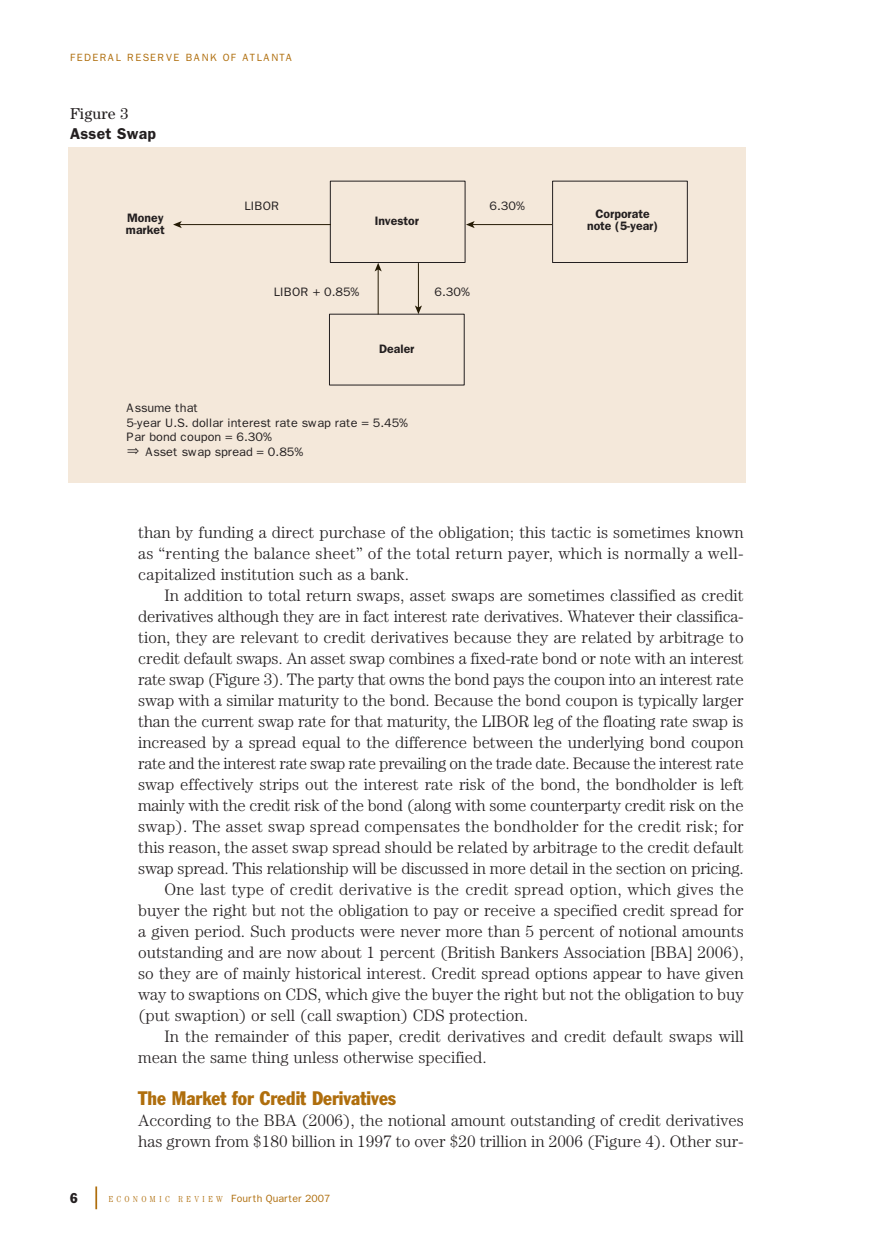
<style>
.page{position:relative;width:882px;height:1260px;background:#fff}
.page>*{position:absolute;margin:0;border:0;box-sizing:border-box;transform-origin:0 0}
.t1{font:condensed 19.25px "Franklin Gothic";color:#af6e0d}
.t2{font:300 16.62px/21px "Century";color:#231f20;text-align:justify}
.t3{font:300 16.62px "Century";letter-spacing:-.02em;color:#231f20}
.t4{font:600 15.75px "Franklin Gothic";letter-spacing:.02em;color:#231f20}
.t5{font:15.75px "Century";letter-spacing:.015em;color:#231f20}
.t6{font:condensed 14px "Franklin Gothic";color:#231f20}
.t7{font:12.25px "Franklin Gothic";color:#231f20}
.t8{font:600 12.25px/12.2px "Franklin Gothic";color:#231f20}
.t9{font:10.5px "Franklin Gothic";color:#af6e0d}
.t10{font:10.5px "Franklin Gothic";letter-spacing:.12em;color:#af6e0d}
.s1{font-family:"Century";font-weight:300;font-stretch:condensed;font-size:8.75px}
</style>
<div class="page">
<hr style="left:95px;top:1186px;width:2px;height:23px;background:#af6e0d">
<div style="left:68px;top:147px;width:678px;height:336px;background:#f4e8da"></div>
<svg style="left:329px;top:180px;width:359px;height:206px"></svg>
<hr style="left:179px;top:224px;width:152px;height:1px;background:#241a04">
<svg style="left:173px;top:221px;width:9px;height:7px"></svg>
<hr style="left:472px;top:224px;width:80px;height:1px;background:#241a04">
<svg style="left:466px;top:221px;width:9px;height:7px"></svg>
<hr style="left:378px;top:269px;width:1px;height:45px;background:#241a04">
<svg style="left:375px;top:263px;width:7px;height:8px"></svg>
<hr style="left:418px;top:263px;width:1px;height:45px;background:#241a04">
<svg style="left:415px;top:305px;width:7px;height:9px"></svg>
<p class="t10" style="left:70px;top:54px;width:224px">FEDERAL RESERVE BANK OF ATLANTA</p>
<p class="t5" style="left:70px;top:108px;width:60px">Figure 3</p>
<p class="t4" style="left:70px;top:128px;width:88px">Asset Swap</p>
<p class="t7" style="left:245px;top:201px;width:37px">LIBOR</p>
<p class="t7" style="left:490px;top:201px;width:37px">6.30%</p>
<p class="t8" style="left:126px;top:212px;width:40px">Money market</p>
<p class="t8" style="left:375px;top:216px;width:46px">Investor</p>
<p class="t7" style="left:274px;top:288px;width:87px">LIBOR + 0.85%</p>
<p class="t7" style="left:435px;top:288px;width:37px">6.30%</p>
<p class="t8" style="left:379px;top:344px;width:37px">Dealer</p>
<p class="t7" style="left:127px;top:404px;width:73px">Assume that</p>
<p class="t7" style="left:127px;top:418px;width:283px">5-year U.S. dollar interest rate swap rate = 5.45%</p>
<p class="t7" style="left:127px;top:433px;width:147px">Par bond coupon = 6.30%</p>
<p class="t7" style="left:146px;top:448px;width:159px">Asset swap spread = 0.85%</p>
<p class="t8" style="left:587px;top:209px;width:73px;text-align:center">Corporate note (5-year)</p>
<p class="t2" style="left:138px;top:523px;width:607px">than by funding a direct purchase of the obligation; this tactic is sometimes known as “renting the balance sheet” of the total return payer, which is normally a well&shy;capitalized institution such as a bank.</p>
<p class="t2" style="left:164px;top:586px;width:581px">In addition to total return swaps, asset swaps are sometimes classified as credit</p>
<p class="t2" style="left:138px;top:607px;width:607px">derivatives although they are in fact interest rate derivatives. Whatever their classifica-</p>
<p class="t2" style="left:138px;top:628px;width:607px">tion, they are relevant to credit derivatives because they are related by arbitrage to</p>
<p class="t2" style="left:138px;top:649px;width:607px">credit default swaps. An asset swap combines a fixed-rate bond or note with an interest</p>
<p class="t3" style="left:138px;top:674px;width:607px">rate swap (Figure 3). The party that owns the bond pays the coupon into an interest rate</p>
<p class="t2" style="left:138px;top:691px;width:607px">swap with a similar maturity to the bond. Because the bond coupon is typically larger</p>
<p class="t2" style="left:138px;top:712px;width:607px">than the current swap rate for that maturity, the LIBOR leg of the floating rate swap is</p>
<p class="t2" style="left:138px;top:733px;width:607px">increased by a spread equal to the difference between the underlying bond coupon</p>
<p class="t3" style="left:138px;top:758px;width:607px">rate and the interest rate swap rate prevailing on the trade date. Because the interest rate</p>
<p class="t2" style="left:138px;top:775px;width:607px">swap effectively strips out the interest rate risk of the bond, the bondholder is left</p>
<p class="t2" style="left:138px;top:796px;width:607px">mainly with the credit risk of the bond (along with some counterparty credit risk on the</p>
<p class="t2" style="left:138px;top:817px;width:607px">swap). The asset swap spread compensates the bondholder for the credit risk; for</p>
<p class="t2" style="left:138px;top:838px;width:607px">this reason, the asset swap spread should be related by arbitrage to the credit default</p>
<p class="t2" style="left:138px;top:859px;width:607px">swap spread. This relationship will be discussed in more detail in the section on pricing.</p>
<p class="t2" style="left:164px;top:880px;width:581px">One last type of credit derivative is the credit spread option, which gives the</p>
<p class="t2" style="left:138px;top:901px;width:607px">buyer the right but not the obligation to pay or receive a specified credit spread for</p>
<p class="t2" style="left:138px;top:922px;width:607px">a given period. Such products were never more than 5 percent of notional amounts</p>
<p class="t2" style="left:138px;top:943px;width:607px">outstanding and are now about 1 percent (British Bankers Association [BBA] 2006),</p>
<p class="t2" style="left:138px;top:964px;width:607px">so they are of mainly historical interest. Credit spread options appear to have given</p>
<p class="t2" style="left:138px;top:985px;width:607px">way to swaptions on CDS, which give the buyer the right but not the obligation to buy</p>
<p class="t2" style="left:138px;top:1006px;width:391px">(put swaption) or sell (call swaption) CDS protection.</p>
<p class="t2" style="left:164px;top:1027px;width:581px">In the remainder of this paper, credit derivatives and credit default swaps will</p>
<p class="t2" style="left:138px;top:1048px;width:350px">mean the same thing unless otherwise specified.</p>
<p class="t1" style="left:138px;top:1091px;width:259px">The Market for Credit Derivatives</p>
<p class="t2" style="left:138px;top:1111px;width:607px">According to the BBA (2006), the notional amount outstanding of credit derivatives has grown from $180 billion in 1997 to over $20 trillion in 2006 (Figure 4). Other sur-</p>
<p class="t6" style="left:70px;top:1193px;width:9px">6</p>
<p class="t9" style="left:108px;top:1195px;width:223px"><span class="s1">E C O N O M I C R E V I E W</span> Fourth Quarter 2007</p>
</div>
